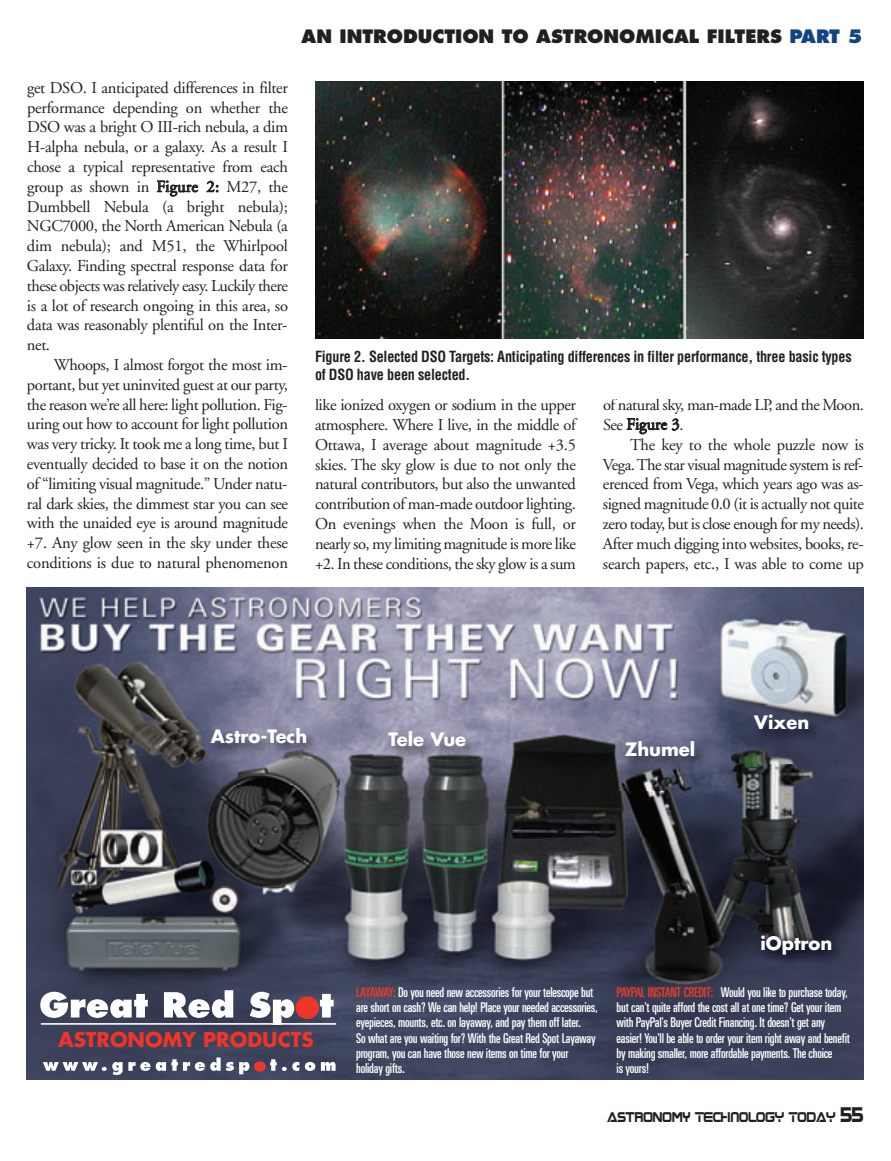
<style>
.page{position:relative;width:891px;height:1161px;background:#fff}
.page>*{position:absolute;margin:0;border:0;box-sizing:border-box;transform-origin:0 0}
.t1{font:700 19.8px "Futura";color:#ee3529}
.t2{font:800 18px "Futura";color:#231f20}
.t3{font:700 18px "Futura";color:#fff}
.t4{font:16.5px/19.8px "Adobe Garamond";letter-spacing:-.02em;color:#231f20;text-align:justify}
.t5{font:700 condensed 15px/18px "Helvetica";letter-spacing:-.015em;color:#231f20;scale:.95 1}
.t6{font:500 13.5px/15.1px "Linotype Univers Comp";letter-spacing:-.015em;color:#fff}
.t7{font:11.4px "Boom Box";color:#231f20;scale:.9 1}
.s1{color:#124483}
.s2{color:#ef3c25}
.s3{font-size:17.1px}
</style>
<div class="page">
<img style="left:26px;top:588px;width:838px;height:492px">
<hr style="left:41px;top:1023px;width:295px;height:2px;background:#fff">
<svg style="left:40px;top:990px;width:294px;height:35px"></svg>
<div style="left:296px;top:996px;width:23px;height:23px;background:#ee3529;border-radius:50%"></div>
<svg style="left:43px;top:1058px;width:293px;height:17px"></svg>
<div style="left:254px;top:1061px;width:12px;height:11px;background:#ee3529;border-radius:50%"></div>
<img style="left:200px;top:720px;width:139px;height:64px">
<img style="left:610px;top:732px;width:120px;height:59px">
<img style="left:744px;top:705px;width:111px;height:58px">
<img style="left:373px;top:722px;width:122px;height:58px">
<img style="left:748px;top:926px;width:116px;height:58px">
<img style="left:315px;top:81px;width:549px;height:258px">
<p class="t2" style="left:302px;top:28px;width:562px">AN INTRODUCTION TO ASTRONOMICAL FILTERS <span class="s1">PART 5</span></p>
<p class="t4" style="left:27px;top:79px;width:263px">get DSO. I anticipated differences in filter performance depending on whether the DSO was a bright O III-rich nebula, a dim H-alpha nebula, or a galaxy. As a result I chose a typical representative from each group as shown in Figure 2: M27, the Dumbbell Nebula (a bright nebula); NGC7000, the North American Nebula (a dim nebula); and M51, the Whirlpool Galaxy. Finding spectral response data for these objects was relatively easy. Luckily there is a lot of research ongoing in this area, so data was reasonably plentiful on the Inter&shy;net.</p>
<p class="t4" style="left:27px;top:356px;width:263px;text-indent:27px">Whoops, I almost forgot the most im&shy;portant, but yet uninvited guest at our party, the reason we’re all here: light pollution. Fig&shy;uring out how to account for light pollution was very tricky. It took me a long time, but I eventually decided to base it on the notion of “limiting visual magnitude.” Under natu&shy;ral dark skies, the dimmest star you can see with the unaided eye is around magnitude +7. Any glow seen in the sky under these conditions is due to natural phenomenon</p>
<p class="t5" style="left:315px;top:348px;width:567px">Figure 2. Selected DSO Targets: Anticipating differences in filter performance, three basic types of DSO have been selected.</p>
<p class="t4" style="left:315px;top:396px;width:263px">like ionized oxygen or sodium in the upper atmosphere. Where I live, in the middle of Ottawa, I average about magnitude +3.5 skies. The sky glow is due to not only the natural contributors, but also the unwanted contribution of man-made outdoor lighting.<br>On evenings when the Moon is full, or nearly so, my limiting magnitude is more like +2. In these conditions, the sky glow is a sum</p>
<p class="t4" style="left:603px;top:397px;width:262px;line-height:19.4px">of natural sky, man-made LP, and the Moon.<br>See Figure 3.</p>
<p class="t4" style="left:603px;top:436px;width:263px;text-indent:27px">The key to the whole puzzle now is Vega. The star visual magnitude system is ref&shy;erenced from Vega, which years ago was as&shy;signed magnitude 0.0 (it is actually not quite zero today, but is close enough for my needs).<br>After much digging into websites, books, re&shy;search papers, etc., I was able to come up</p>
<p class="t3" style="left:211px;top:728px;width:98px">Astro-Tech</p>
<p class="t3" style="left:389px;top:731px;width:79px">Tele Vue</p>
<p class="t3" style="left:625px;top:741px;width:72px">Zhumel</p>
<p class="t3" style="left:754px;top:714px;width:57px">Vixen</p>
<p class="t1" style="left:58px;top:1031px;width:257px">ASTRONOMY PRODUCTS</p>
<p class="t3" style="left:760px;top:935px;width:73px">iOptron</p>
<p class="t6" style="left:356px;top:986px;width:243px"><span class="s2">LAYAWAY:</span> Do you need new accessories for your telescope but are short on cash? We can help! Place your needed accessories, eyepieces, mounts, etc. on layaway, and pay them off later.<br>So what are you waiting for? With the Great Red Spot Layaway program, you can have those new items on time for your holiday gifts.</p>
<p class="t6" style="left:617px;top:986px;width:235px"><span class="s2">PAYPAL INSTANT CREDIT:</span> Would you like to purchase today, but can't quite afford the cost all at one time? Get your item with PayPal's Buyer Credit Financing. It doesn't get any easier! You'll be able to order your item right away and benefit by making smaller, more affordable payments. The choice<br>is yours!</p>
<p class="t7" style="left:607px;top:1112px;width:285px">ASTRONOMY TECHNOLOGY TODAY <span class="s3">55</span></p>
</div>
